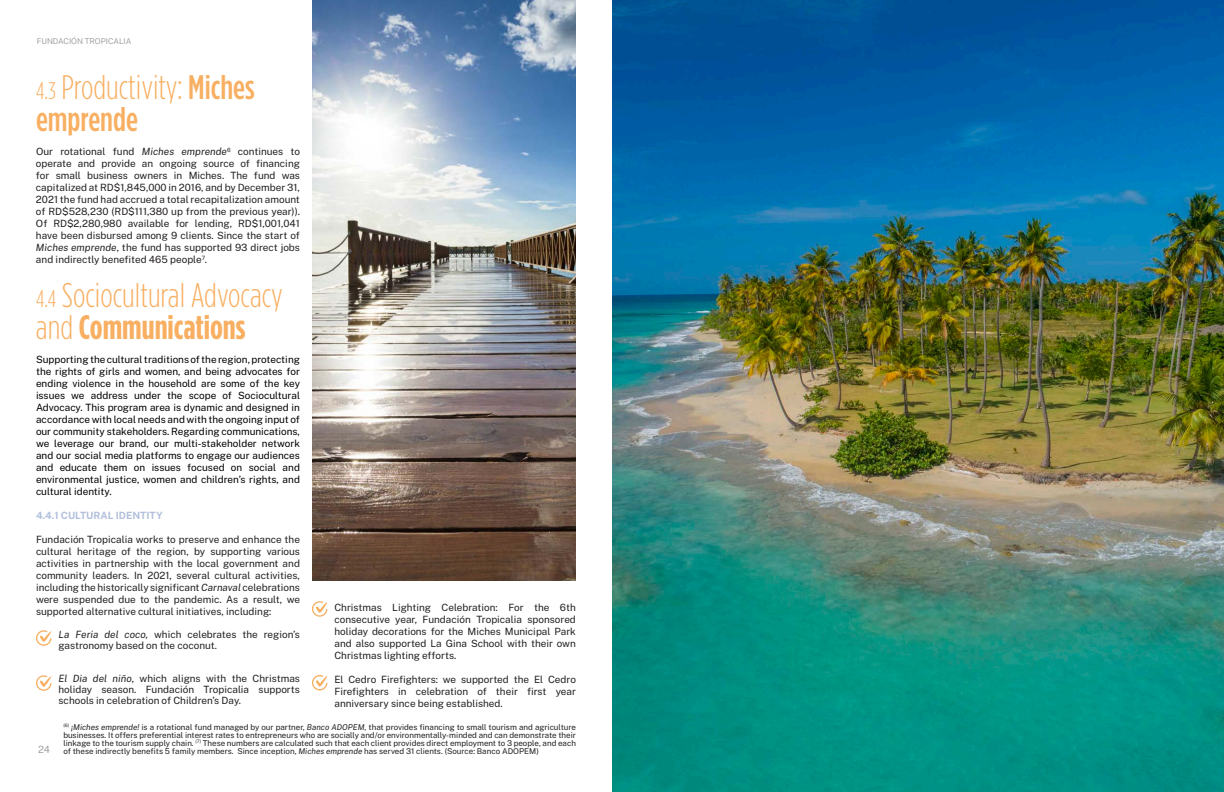
<style>
.page{position:relative;width:1224px;height:792px;background:#fff}
.page>*{position:absolute;margin:0;border:0;box-sizing:border-box;transform-origin:0 0}
.t1{font:300 34px/32px "Gotham Condensed";color:#f8af61}
.t2{font:500 34px/32px "Gotham Condensed";color:#f8af61}
.t3{font:10px/12px "Public Sans";color:#231f20;text-align:justify}
.t4{font:10px/12px "Public Sans";color:#000;text-align:justify}
.t5{font:700 10px "Public Sans";color:#b1bfdb}
.t6{font:300 10px "Public Sans";color:#939598}
.t7{font:8px/8px "Public Sans";color:#231f20;text-align:justify}
.t8{font:300 8px "Public Sans";color:#939598}
.s1{font-weight:300;font-size:24px}
.s2{font-weight:300}
.s3{font-style:italic}
.s4{font-size:24px}
.s5{font-weight:700}
</style>
<div class="page">
<svg style="left:36px;top:630px;width:16px;height:16px"></svg>
<svg style="left:36px;top:675px;width:16px;height:16px"></svg>
<svg style="left:312px;top:601px;width:15px;height:16px"></svg>
<svg style="left:312px;top:675px;width:15px;height:16px"></svg>
<img style="left:312px;top:0;width:264px;height:580px">
<img style="left:612px;top:0;width:612px;height:792px">
<p class="t8" style="left:37px;top:35px;width:96px">FUNDACIÓN TROPICALIA</p>
<p class="t2" style="left:36px;top:71px;width:220px"><span class="s1">4.3</span> <span class="s2">Productivity:</span> Miches emprende</p>
<p class="t3" style="left:36px;top:145px;width:266px">Our rotational fund <span class="s3">Miches emprende</span><sup>6</sup> continues to operate and provide an ongoing source of financing for small business owners in Miches. The fund was capitalized at RD$1,845,000 in 2016, and by December 31, 2021 the fund had accrued a total recapitalization amount of RD$528,230 (RD$111,380 up from the previous year)).<br>Of RD$2,280,980 available for lending, RD$1,001,041 have been disbursed among 9 clients. Since the start of <span class="s3">Miches emprende</span>, the fund has supported 93 direct jobs and indirectly benefited 465 people<sup>7</sup>.</p>
<p class="t1" style="left:36px;top:279px;width:248px"><span class="s4">4.4</span> Sociocultural Advocacy and <span class="s5">Communications</span></p>
<p class="t4" style="left:36px;top:353px;width:266px">Supporting the cultural traditions of the region, protecting the rights of girls and women, and being advocates for ending violence in the household are some of the key issues we address under the scope of Sociocultural Advocacy. This program area is dynamic and designed in accordance with local needs and with the ongoing input of our community stakeholders. Regarding communications, we leverage our brand, our multi-stakeholder network and our social media platforms to engage our audiences and educate them on issues focused on social and environmental justice, women and children’s rights, and cultural identity.</p>
<p class="t5" style="left:36px;top:508px;width:128px">4.4.1 CULTURAL IDENTITY</p>
<p class="t3" style="left:36px;top:533px;width:266px">Fundación Tropicalia works to preserve and enhance the cultural heritage of the region, by supporting various activities in partnership with the local government and community leaders. In 2021, several cultural activities, including the historically significant <span class="s3">Carnaval</span> celebrations were suspended due to the pandemic. As a result, we supported alternative cultural initiatives, including:</p>
<p class="t3" style="left:58px;top:628px;width:243px;line-height:11px"><span class="s3">La Feria del coco,</span> which celebrates the region’s gastronomy based on the coconut.</p>
<p class="t3" style="left:58px;top:672px;width:243px;line-height:11px"><span class="s3">El Dia del niño</span>, which aligns with the Christmas holiday season. Fundación Tropicalia supports schools in celebration of Children’s Day.</p>
<p class="t7" style="left:63px;top:722px;width:514px"><sup>(6)</sup> <span class="s3">¡Miches emprende!</span> is a rotational fund managed by our partner, <span class="s3">Banco ADOPEM</span>, that provides financing to small tourism and agriculture businesses. It offers preferential interest rates to entrepreneurs who are socially and/or environmentally-minded and can demonstrate their linkage to the tourism supply chain. <sup>(7)</sup> These numbers are calculated such that each client provides direct employment to 3 people, and each of these indirectly benefits 5 family members. Since inception, <span class="s3">Miches emprende</span> has served 31 clients. (Source: Banco ADOPEM)</p>
<p class="t3" style="left:334px;top:600px;width:243px">Christmas Lighting Celebration: For the 6th consecutive year, Fundación Tropicalia sponsored holiday decorations for the Miches Municipal Park and also supported La Gina School with their own Christmas lighting efforts.</p>
<p class="t3" style="left:334px;top:672px;width:243px">El Cedro Firefighters: we supported the El Cedro Firefighters in celebration of their first year anniversary since being established.</p>
<p class="t6" style="left:38px;top:742px;width:14px">24</p>
</div>
